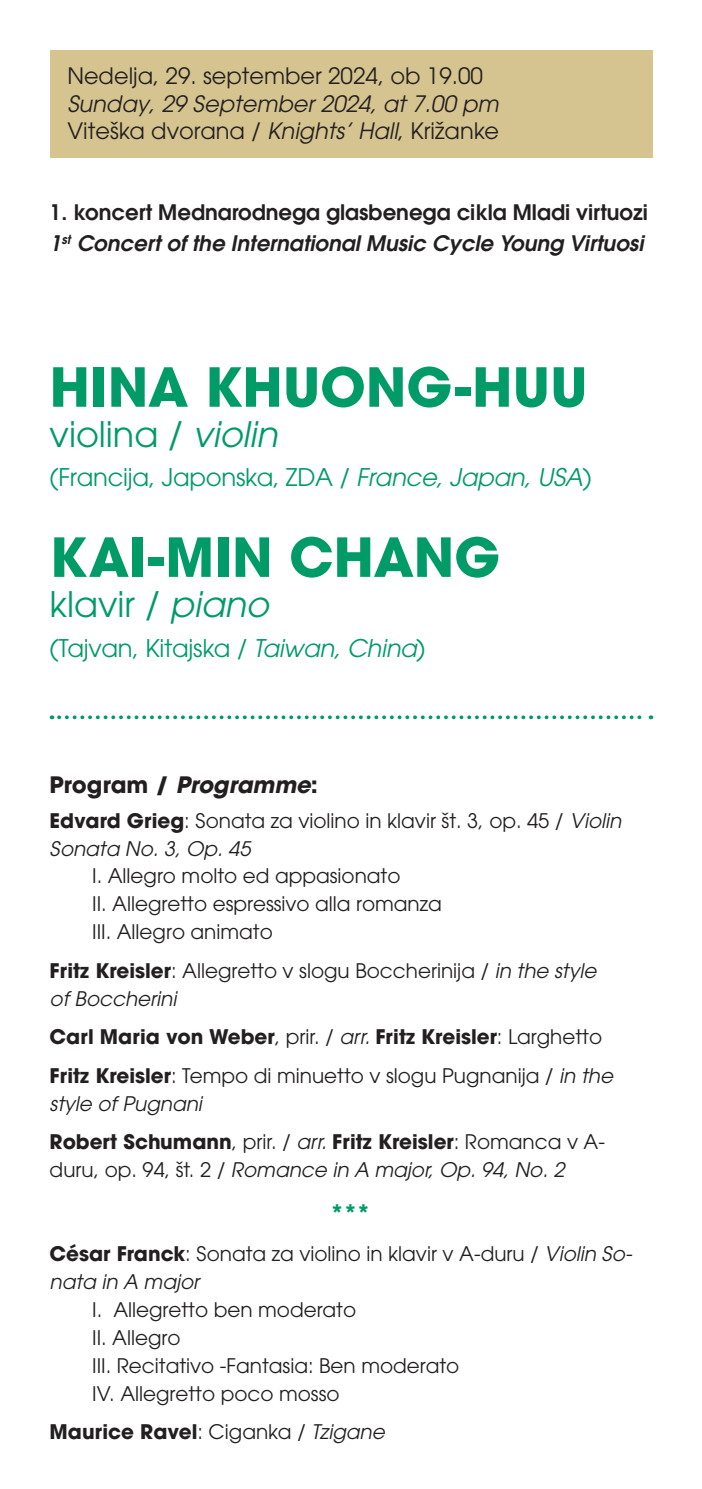
<style>
.page{position:relative;width:702px;height:1489px;background:#fff}
.page>*{position:absolute;margin:0;border:0;box-sizing:border-box;transform-origin:0 0}
.t1{font:700 53.25px "ITC Avant Garde Pro";color:#009b67}
.t2{font:35px "ITC Avant Garde Pro";color:#009b67}
.t3{font:24.25px "ITC Avant Garde Pro";letter-spacing:-.01em;color:#009b67}
.t4{font:italic 22.5px/27.5px "ITC Avant Garde Pro";color:#231f20}
.t5{font:22.5px "ITC Avant Garde Pro";color:#231f20}
.t6{font:700 22.5px "ITC Avant Garde Pro";color:#231f20}
.t7{font:600 21.25px/30.5px "ITC Avant Garde Pro";color:#231f20}
.t8{font:20px/28px "ITC Avant Garde Pro";color:#231f20}
.t9{font:700 20px/38.5px "ITC Avant Garde Pro";color:#231f20}
.t10{font:italic 20px "ITC Avant Garde Pro";color:#231f20}
.t11{font:700 20px "ITC Avant Garde Pro";color:#009b67}
.s1{font-style:normal}
.s2{font-style:italic}
.s3{font-weight:700}
.s4{font-weight:400;font-style:italic}
.s5{font-weight:400}
</style>
<div class="page">
<div style="left:50px;top:50px;width:602px;height:107px;background:#d5c48f"></div>
<svg style="left:59px;top:715px;width:592px;height:4px"></svg>
<p class="t5" style="left:67px;top:62px;width:417px">Nedelja, 29. september 2024, ob 19.00</p>
<p class="t4" style="left:67px;top:90px;width:433px">Sunday, 29 September 2024, at 7.00 pm<br><span class="s1">Viteška dvorana /</span> Knights’ Hall<span class="s1">, Križanke</span></p>
<p class="t7" style="left:50px;top:197px;width:600px">1. koncert Mednarodnega glasbenega cikla Mladi virtuozi<br><span class="s2">1</span><sup>st</sup> <span class="s2">Concert of the International Music Cycle Young Virtuosi</span></p>
<h1 class="t1" style="left:50px;top:351px;width:539px">HINA KHUONG-HUU</h1>
<h2 class="t2" style="left:50px;top:412px;width:229px">violina / <span class="s2">violin</span></h2>
<p class="t3" style="left:50px;top:462px;width:543px">(Francija, Japonska, ZDA / <span class="s2">France, Japan, USA</span>)</p>
<h1 class="t1" style="left:50px;top:521px;width:452px">KAI-MIN CHANG</h1>
<h2 class="t2" style="left:50px;top:582px;width:221px">klavir / <span class="s2">piano</span></h2>
<p class="t3" style="left:50px;top:632px;width:377px">(Tajvan, Kitajska / <span class="s2">Taiwan, China</span>)</p>
<p class="t6" style="left:50px;top:769px;width:270px">Program / <span class="s2">Programme</span>:</p>
<p class="t8" style="left:50px;top:806px;width:573px"><span class="s3">Edvard Grieg</span>: Sonata za violino in klavir št. 3, op. 45 / <span class="s2">Violin<br>Sonata No. 3, Op. 45</span></p>
<p class="t8" style="left:92px;top:861px;width:351px">I. Allegro molto ed appasionato<br>II. Allegretto espressivo alla romanza<br>III. Allegro animato</p>
<p class="t8" style="left:50px;top:956px;width:548px"><span class="s3">Fritz Kreisler</span>: Allegretto v slogu Boccherinija / <span class="s2">in the style of Boccherini</span></p>
<p class="t8" style="left:50px;top:1017px;width:565px;line-height:38.5px"><span class="s3">Carl Maria von Weber</span>, prir. / <span class="s2">arr.</span> <span class="s3">Fritz Kreisler</span>: Larghetto<br><span class="s3">Fritz Kreisler</span>: Tempo di minuetto v slogu Pugnanija / <span class="s2">in the</span></p>
<p class="t9" style="left:50px;top:1083px;width:557px"><span class="s4">style of Pugnani<br></span>Robert Schumann<span class="s5">, prir. /</span> <span class="s4">arr.</span> Fritz Kreisler<span class="s5">: Romanca v A-</span></p>
<p class="t10" style="left:50px;top:1157px;width:516px"><span class="s1">duru, op. 94, št. 2 /</span> Romance in A major, Op. 94, No. 2</p>
<p class="t11" style="left:330px;top:1198px;width:41px">***</p>
<p class="t8" style="left:50px;top:1239px;width:584px"><span class="s3">César Franck</span>: Sonata za violino in klavir v A-duru / <span class="s2">Violin So-</span></p>
<p class="t10" style="left:50px;top:1269px;width:151px">nata in A major</p>
<p class="t8" style="left:92px;top:1295px;width:369px">I. Allegretto ben moderato<br>II. Allegro<br>III. Recitativo -Fantasia: Ben moderato<br>IV. Allegretto poco mosso</p>
<p class="t9" style="left:50px;top:1412px;width:336px">Maurice Ravel<span class="s5">: Ciganka /</span> <span class="s4">Tzigane</span></p>
</div>
